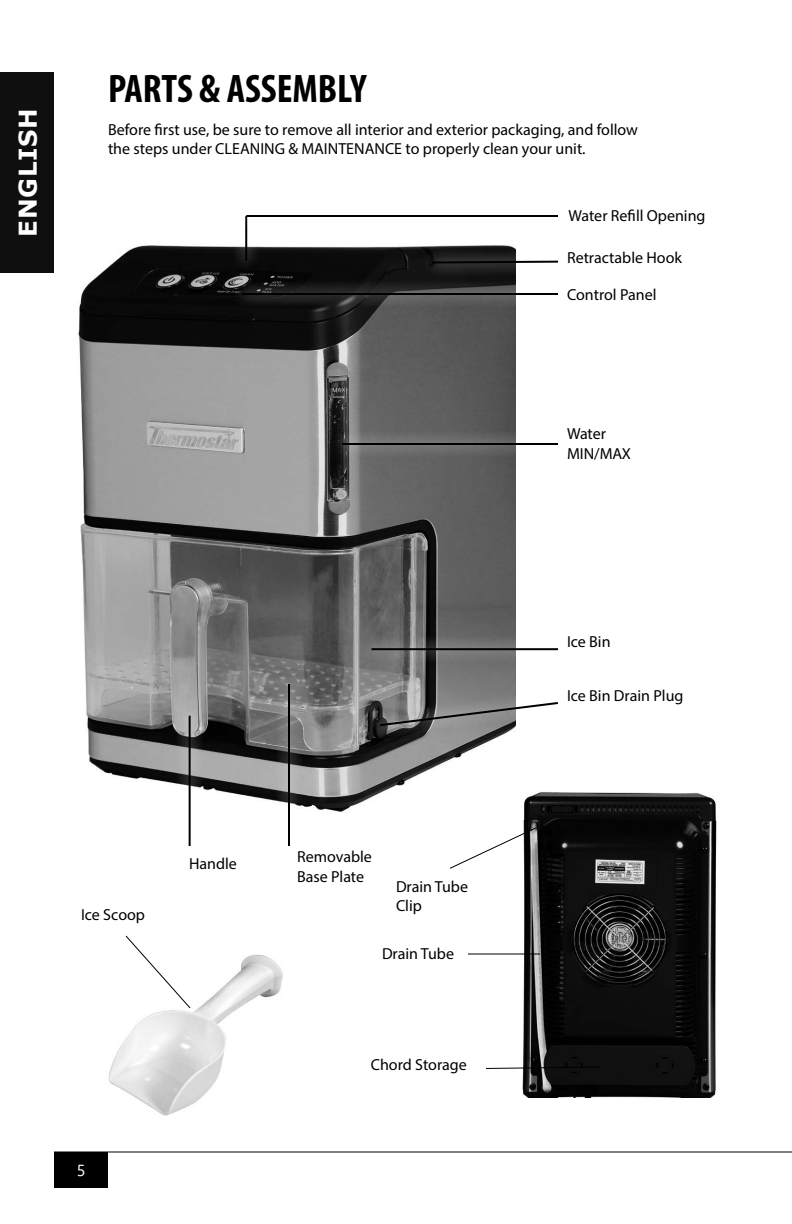
<style>
.page{position:relative;width:792px;height:1224px;background:#fff}
.page>*{position:absolute;margin:0;border:0;box-sizing:border-box;transform-origin:0 0}
.Content_Section_Head{font:700 condensed 40px "Myriad Pro";color:#000}
.t1{font:700 24.4px "Verdana";letter-spacing:.03em;color:#fff}
.t2{font:16px/19.2px "Myriad Pro";color:#000}
.t3{font:16px "Segoe UI";color:#fff}
</style>
<div class="page">
<div style="left:0;top:72px;width:54px;height:201px;background:#0f0f0f"></div>
<hr style="left:54px;top:1152px;width:738px;height:1px;background:#000">
<div style="left:54px;top:1152px;width:54px;height:36px;background:#000"></div>
<img style="left:78px;top:245px;width:438px;height:567px">
<svg style="left:230px;top:280px;width:286px;height:28px;background:#323232"></svg>
<hr style="left:242px;top:293px;width:316px;height:2px;background:#000">
<svg style="left:330px;top:430px;width:186px;height:28px;background:#636363"></svg>
<hr style="left:342px;top:443px;width:216px;height:2px;background:#000">
<svg style="left:360px;top:635px;width:198px;height:28px;fill:#767676"></svg>
<hr style="left:372px;top:648px;width:186px;height:2px;background:#000">
<svg style="left:368px;top:690px;width:148px;height:49px;background:#6c6c6c"></svg>
<svg style="left:378px;top:701px;width:180px;height:26px"></svg>
<svg style="left:420px;top:248px;width:96px;height:28px;background:#1b1b1b"></svg>
<svg style="left:430px;top:260px;width:128px;height:5px"></svg>
<svg style="left:232px;top:230px;width:28px;height:42px"></svg>
<hr style="left:245px;top:216px;width:2px;height:45px;background:#000">
<div style="left:235px;top:202px;width:334px;height:28px;background:#fff"></div>
<hr style="left:246px;top:215px;width:312px;height:2px;background:#000">
<svg style="left:176px;top:704px;width:28px;height:142px"></svg>
<hr style="left:189px;top:716px;width:2px;height:130px;background:#000">
<svg style="left:275px;top:672px;width:28px;height:140px;background:#818181"></svg>
<hr style="left:288px;top:684px;width:2px;height:162px;background:#000">
<img style="left:108px;top:954px;width:174px;height:162px">
<svg style="left:125px;top:935px;width:66px;height:74px"></svg>
<img style="left:517px;top:792px;width:200px;height:306px">
<svg style="left:450px;top:827px;width:87px;height:43px"></svg>
<hr style="left:468px;top:954px;width:72px;height:1px;background:#000">
<svg style="left:486px;top:1066px;width:114px;height:3px"></svg>
<h2 class="t1" style="left:11px;top:237px;width:130px;rotate:-90deg">ENGLISH</h2>
<p class="Content_Section_Head" style="left:108px;top:64px;width:260px">PARTS &amp; ASSEMBLY</p>
<p class="t2" style="left:108px;top:120px;width:532px">Before first use, be sure to remove all interior and exterior packaging, and follow the steps under CLEANING &amp; MAINTENANCE to properly clean your unit.</p>
<p class="t2" style="left:568px;top:206px;width:139px">Water Refill Opening</p>
<p class="t2" style="left:567px;top:248px;width:117px">Retractable Hook</p>
<p class="t2" style="left:567px;top:285px;width:91px">Control Panel</p>
<p class="t2" style="left:567px;top:424px;width:66px">Water<br>MIN/MAX</p>
<p class="t2" style="left:81px;top:905px;width:66px">Ice Scoop</p>
<p class="t2" style="left:189px;top:854px;width:49px">Handle</p>
<p class="t3" style="left:77px;top:1155px;width:10px">5</p>
<p class="t2" style="left:297px;top:847px;width:76px">Removable<br>Base Plate</p>
<p class="t2" style="left:396px;top:877px;width:74px">Drain Tube<br>Clip</p>
<p class="t2" style="left:382px;top:944px;width:74px">Drain Tube</p>
<p class="t2" style="left:371px;top:1055px;width:98px">Chord Storage</p>
<p class="t2" style="left:567px;top:632px;width:45px">Ice Bin</p>
<p class="t2" style="left:567px;top:686px;width:118px">Ice Bin Drain Plug</p>
</div>
